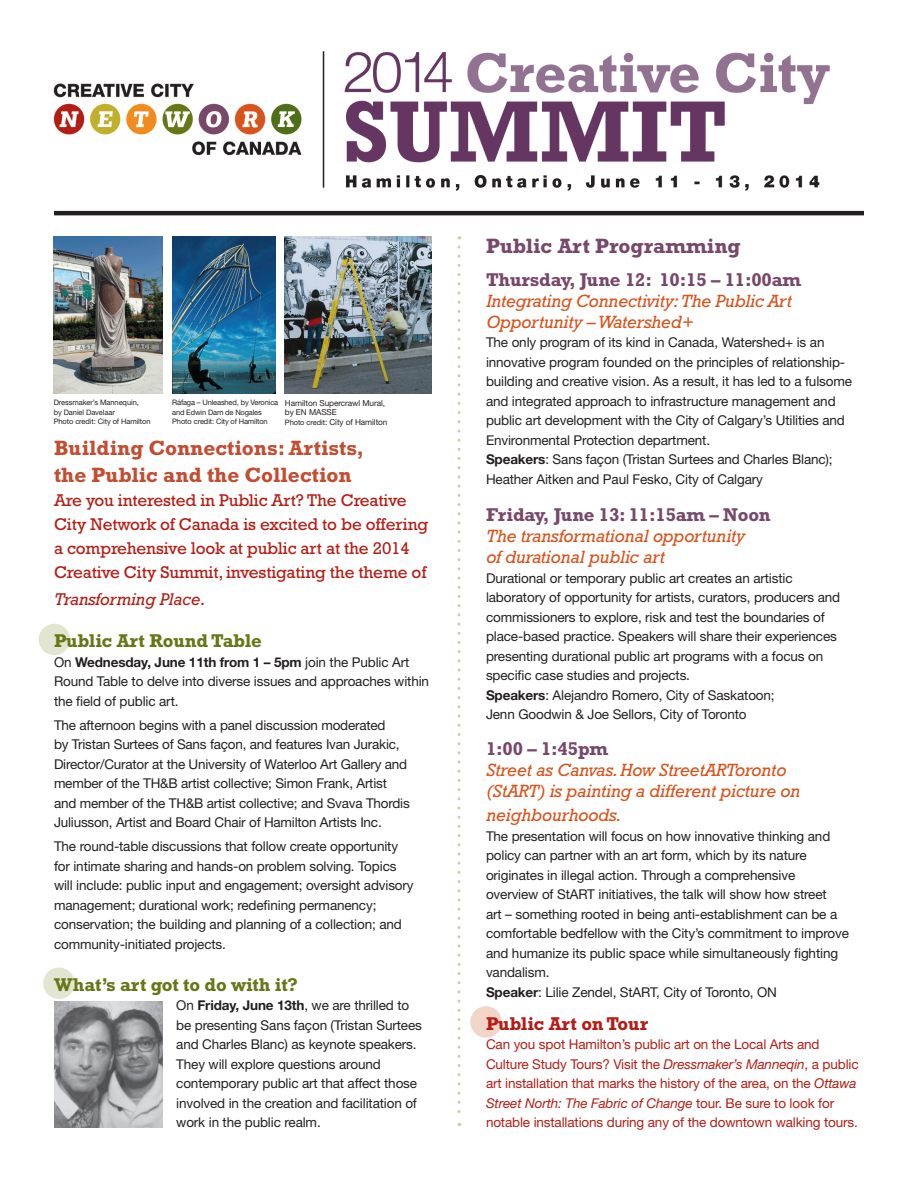
<style>
.page{position:relative;width:918px;height:1188px;background:#fff}
.page>*{position:absolute;margin:0;border:0;box-sizing:border-box;transform-origin:0 0}
.t1{font:700 21px/27px "Rockwell";color:#c14e32}
.t2{font:700 21px "Rockwell";color:#78486a}
.t3{font:700 18.75px "Rockwell";letter-spacing:-.01em;color:#78486a}
.t4{font:700 18.75px "Rockwell";letter-spacing:-.01em;color:#677717}
.t5{font:700 18.75px "Rockwell";letter-spacing:-.01em;color:#b41d15}
.t6{font:italic 18px/21px "Rockwell";letter-spacing:-.01em;color:#d9531c}
.t7{font:17.25px/24px "Rockwell";letter-spacing:-.01em;color:#b41d15}
.t8{font:italic 17.25px "Rockwell";letter-spacing:-.01em;color:#b41d15}
.t9{font:13.5px/19.5px "Helvetica Neue LT";letter-spacing:-.01em;color:#231f20}
.t10{font:13.5px/19.5px "Helvetica Neue LT";letter-spacing:-.01em;color:#b41d15}
.t11{font:8.25px/9.3px "Helvetica Neue LT";letter-spacing:-.01em;color:#231f20}
.t12{font:7.5px/9.3px "Helvetica Neue LT";letter-spacing:-.01em;color:#231f20}
.s1{font-size:7.5px}
.s2{font-style:normal}
.s3{font-weight:700}
.s4{font-style:italic}
</style>
<div class="page">
<img style="left:53px;top:51px;width:777px;height:140px">
<div style="left:39px;top:624px;width:31px;height:31px;background:#e2e6d1;border-radius:50%"></div>
<div style="left:43px;top:968px;width:32px;height:31px;background:#e2e6d1;border-radius:50%"></div>
<div style="left:470px;top:1006px;width:32px;height:32px;background:#f3d5c7;border-radius:50%"></div>
<hr style="left:54px;top:211px;width:810px;height:4px;background:#231f20">
<svg style="left:458px;top:247px;width:2px;height:879px"></svg>
<img style="left:53px;top:236px;width:110px;height:158px">
<img style="left:172px;top:236px;width:104px;height:158px">
<img style="left:285px;top:236px;width:147px;height:158px">
<img style="left:55px;top:1001px;width:108px;height:126px">
<p class="t12" style="left:54px;top:398px;width:98px">Dressmaker’s Mannequin,<br>by Daniel Davelaar<br>Photo credit: City of Hamilton</p>
<p class="t12" style="left:172px;top:398px;width:108px">Ráfaga – Unleashed, by Veronica and Edwin Dam de Nogales<br>Photo credit: City of Hamilton</p>
<p class="t11" style="left:285px;top:398px;width:104px">Hamilton Supercrawl Mural, by EN MASSE<br><span class="s1">Photo credit</span>: City of Hamilton</p>
<h1 class="t1" style="left:54px;top:434px;width:312px">Building Connections: Artists, the Public and the Collection</h1>
<p class="t7" style="left:54px;top:488px;width:376px">Are you interested in Public Art? The Creative City Network of Canada is excited to be offering a comprehensive look at public art at the 2014<br>Creative City Summit, investigating the theme of</p>
<p class="t8" style="left:54px;top:589px;width:153px">Transforming Place<span class="s2">.</span></p>
<h2 class="t4" style="left:54px;top:630px;width:209px">Public Art Round Table</h2>
<p class="t9" style="left:54px;top:652px;width:377px">On <span class="s3">Wednesday, June 11th from 1 – 5pm</span> join the Public Art<br>Round Table to delve into diverse issues and approaches within the field of public art.</p>
<p class="t9" style="left:54px;top:715px;width:357px">The afternoon begins with a panel discussion moderated<br>by Tristan Surtees of Sans façon, and features Ivan Jurakic, Director/Curator at the University of Waterloo Art Gallery and member of the TH&amp;B artist collective; Simon Frank, Artist and member of the TH&amp;B artist collective; and Svava Thordis Juliusson, Artist and Board Chair of Hamilton Artists Inc.</p>
<p class="t9" style="left:54px;top:836px;width:361px">The round-table discussions that follow create opportunity for intimate sharing and hands-on problem solving. Topics will include: public input and engagement; oversight advisory management; durational work; redefining permanency; conservation; the building and planning of a collection; and community-initiated projects.</p>
<h2 class="t4" style="left:54px;top:973px;width:246px">What’s art got to do with it?</h2>
<p class="t9" style="left:176px;top:995px;width:247px">On <span class="s3">Friday, June 13th</span>, we are thrilled to be presenting Sans façon (Tristan Surtees and Charles Blanc) as keynote speakers.<br>They will explore questions around contemporary public art that affect those involved in the creation and facilitation of work in the public realm.</p>
<h1 class="t2" style="left:486px;top:233px;width:256px">Public Art Programming</h1>
<h2 class="t3" style="left:486px;top:268px;width:317px">Thursday, June 12: 10:15 – 11:00am</h2>
<h3 class="t6" style="left:486px;top:290px;width:307px">Integrating Connectivity: The Public Art<br>Opportunity – Watershed+</h3>
<p class="t9" style="left:486px;top:332px;width:368px">The only program of its kind in Canada, Watershed+ is an innovative program founded on the principles of relationship&shy;building and creative vision. As a result, it has led to a fulsome and integrated approach to infrastructure management and public art development with the City of Calgary’s Utilities and Environmental Protection department.<br><span class="s3">Speakers</span>: Sans façon (Tristan Surtees and Charles Blanc); Heather Aitken and Paul Fesko, City of Calgary</p>
<h2 class="t3" style="left:486px;top:504px;width:286px">Friday, June 13: 11:15am – Noon</h2>
<h3 class="t6" style="left:486px;top:525px;width:261px">The transformational opportunity of durational public art</h3>
<p class="t9" style="left:486px;top:568px;width:356px">Durational or temporary public art creates an artistic laboratory of opportunity for artists, curators, producers and commissioners to explore, risk and test the boundaries of place-based practice. Speakers will share their experiences presenting durational public art programs with a focus on specific case studies and projects.<br><span class="s3">Speakers</span>: Alejandro Romero, City of Saskatoon;<br>Jenn Goodwin &amp; Joe Sellors, City of Toronto</p>
<h2 class="t3" style="left:486px;top:738px;width:124px">1:00 – 1:45pm</h2>
<h3 class="t6" style="left:486px;top:759px;width:315px">Street as Canvas. How StreetARToronto (StART) is painting a different picture on</h3>
<h3 class="t6" style="left:486px;top:804px;width:137px">neighbourhoods.</h3>
<p class="t9" style="left:486px;top:826px;width:364px">The presentation will focus on how innovative thinking and policy can partner with an art form, which by its nature originates in illegal action. Through a comprehensive overview of StART initiatives, the talk will show how street<br>art – something rooted in being anti-establishment can be a comfortable bedfellow with the City’s commitment to improve and humanize its public space while simultaneously fighting vandalism.<br><span class="s3">Speaker</span>: Lilie Zendel, StART, City of Toronto, ON</p>
<h2 class="t5" style="left:486px;top:1012px;width:164px">Public Art on Tour</h2>
<p class="t10" style="left:486px;top:1034px;width:374px">Can you spot Hamilton’s public art on the Local Arts and Culture Study Tours? Visit the <span class="s4">Dressmaker’s Manneqin</span>, a public art installation that marks the history of the area, on the <span class="s4">Ottawa Street North: The Fabric of Change</span> tour. Be sure to look for notable installations during any of the downtown walking tours.</p>
</div>
